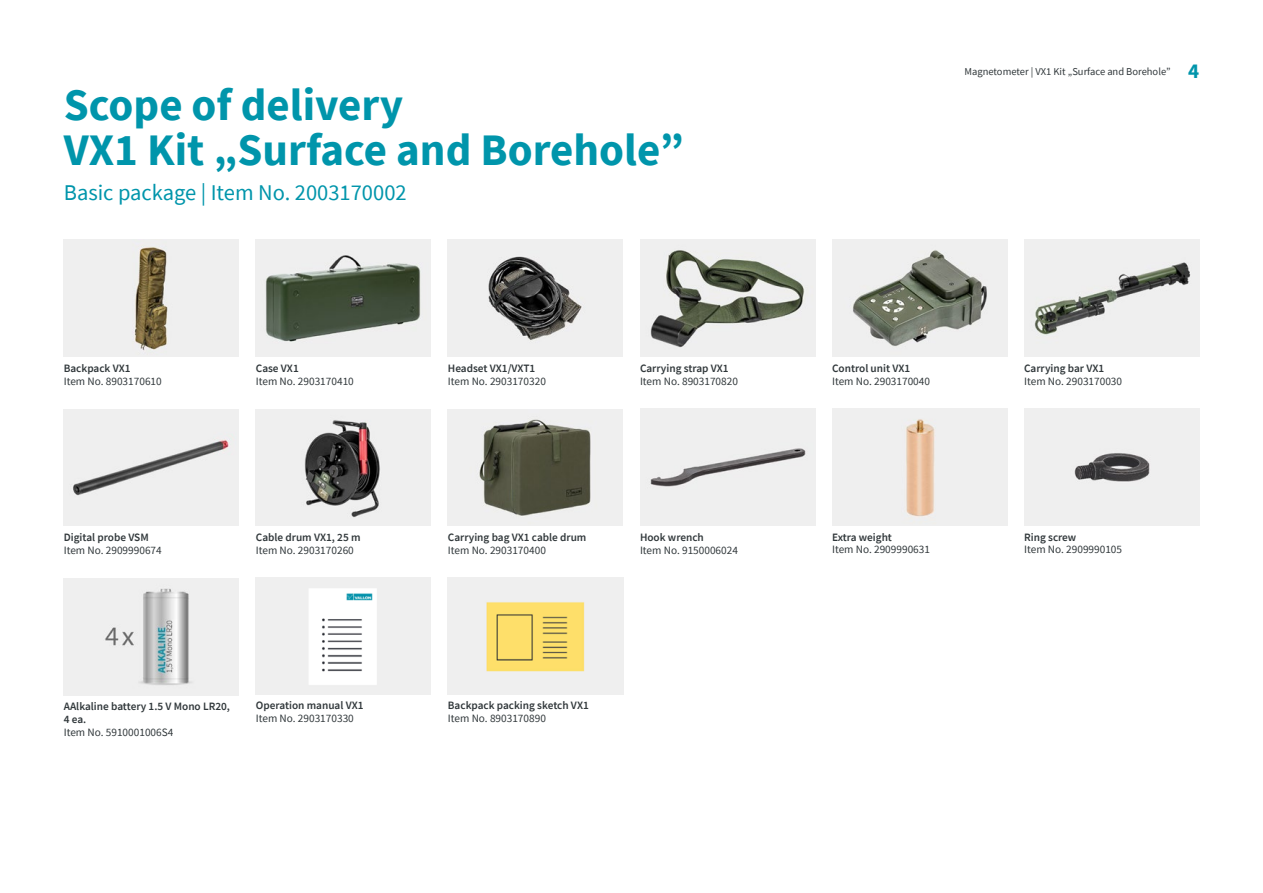
<style>
.page{position:relative;width:1263px;height:893px;background:#fff}
.page>*{position:absolute;margin:0;border:0;box-sizing:border-box;transform-origin:0 0}
.t1{font:700 45px/45px "Source Sans Pro";color:#0095ab}
.t2{font:22.5px "Source Sans Pro";color:#0095ab}
.t3{font:700 21px "Source Sans Pro";color:#0095ab}
.t4{font:11.25px "Source Sans Pro";color:#30373a}
.t5{font:600 11.25px/12.8px "Source Sans Pro";color:#30373a}
.t6{font:10.5px "Source Sans Pro";color:#30373a}
</style>
<div class="page">
<img style="left:64px;top:240px;width:175px;height:117px">
<img style="left:832px;top:240px;width:175px;height:117px">
<img style="left:1024px;top:240px;width:175px;height:117px">
<img style="left:832px;top:409px;width:175px;height:116px">
<img style="left:640px;top:409px;width:175px;height:117px">
<img style="left:448px;top:240px;width:175px;height:117px">
<img style="left:64px;top:409px;width:175px;height:117px">
<img style="left:448px;top:409px;width:175px;height:117px">
<img style="left:640px;top:240px;width:175px;height:117px">
<img style="left:1024px;top:409px;width:175px;height:116px">
<img style="left:256px;top:240px;width:175px;height:117px">
<img style="left:256px;top:578px;width:175px;height:117px">
<img style="left:64px;top:579px;width:175px;height:117px">
<img style="left:448px;top:578px;width:175px;height:117px">
<img style="left:256px;top:409px;width:175px;height:117px">
<h1 class="t1" style="left:64px;top:81px;width:622px">Scope of delivery<br>VX1 Kit „Surface and Borehole“</h1>
<h2 class="t2" style="left:64px;top:178px;width:344px">Basic package | Item No. 2003170002</h2>
<p class="t5" style="left:64px;top:362px;width:68px">Backpack VX1</p>
<p class="t4" style="left:64px;top:374px;width:99px">Item No. 8903170610</p>
<p class="t5" style="left:256px;top:362px;width:44px">Case VX1</p>
<p class="t4" style="left:256px;top:374px;width:99px">Item No. 2903170410</p>
<p class="t5" style="left:448px;top:362px;width:89px">Headset VX1/VXT1</p>
<p class="t4" style="left:448px;top:374px;width:99px">Item No. 2903170320</p>
<p class="t5" style="left:640px;top:362px;width:90px">Carrying strap VX1</p>
<p class="t4" style="left:640px;top:374px;width:99px">Item No. 8903170820</p>
<p class="t5" style="left:64px;top:531px;width:87px">Digital probe VSM</p>
<p class="t4" style="left:64px;top:543px;width:99px">Item No. 2909990674</p>
<p class="t5" style="left:256px;top:531px;width:106px">Cable drum VX1, 25 m</p>
<p class="t4" style="left:256px;top:543px;width:99px">Item No. 2903170260</p>
<p class="t5" style="left:448px;top:531px;width:140px">Carrying bag VX1 cable drum</p>
<p class="t4" style="left:448px;top:543px;width:99px">Item No. 2903170400</p>
<p class="t5" style="left:640px;top:531px;width:65px">Hook wrench</p>
<p class="t4" style="left:640px;top:543px;width:99px">Item No. 9150006024</p>
<p class="t5" style="left:64px;top:700px;width:168px">AAlkaline battery 1.5 V Mono LR20,<br>4 ea.</p>
<p class="t4" style="left:64px;top:725px;width:111px">Item No. 5910001006 4S</p>
<p class="t5" style="left:256px;top:699px;width:109px">Operation manual VX1</p>
<p class="t4" style="left:256px;top:711px;width:99px">Item No. 2903170330</p>
<p class="t5" style="left:448px;top:699px;width:142px">Backpack packing sketch VX1</p>
<p class="t4" style="left:448px;top:711px;width:99px">Item No. 8903170890</p>
<p class="t6" style="left:964px;top:65px;width:208px">Magnetometer | VX1 Kit „Surface and Borehole“</p>
<h3 class="t3" style="left:1188px;top:56px;width:13px">4</h3>
<p class="t5" style="left:832px;top:362px;width:80px">Control unit VX1</p>
<p class="t4" style="left:832px;top:374px;width:99px">Item No. 2903170040</p>
<p class="t5" style="left:832px;top:530px;width:61px">Extra weight</p>
<p class="t4" style="left:832px;top:543px;width:99px">Item No. 2909990631</p>
<p class="t5" style="left:1024px;top:362px;width:82px">Carrying bar VX1</p>
<p class="t4" style="left:1024px;top:374px;width:99px">Item No. 2903170030</p>
<p class="t5" style="left:1024px;top:530px;width:54px">Ring screw</p>
<p class="t4" style="left:1024px;top:543px;width:99px">Item No. 2909990105</p>
</div>
